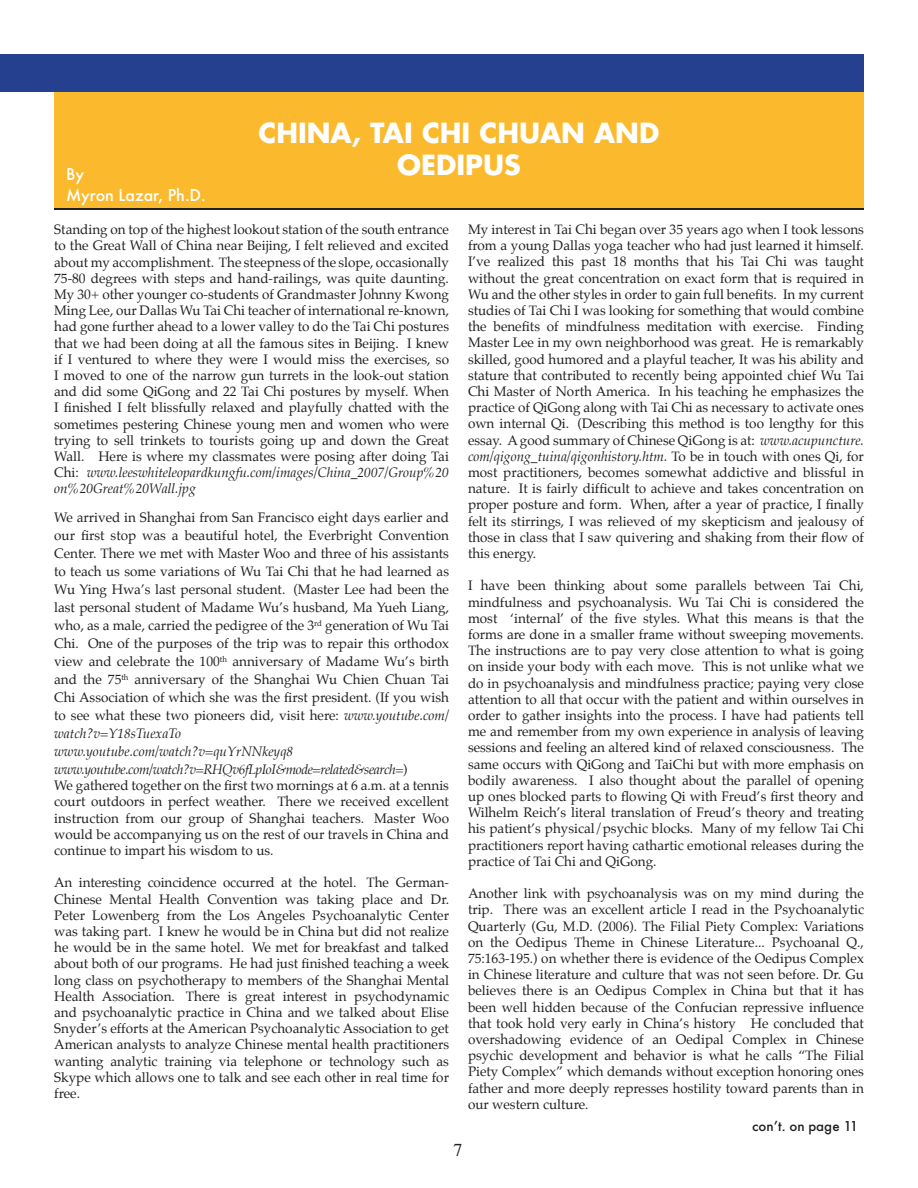
<style>
.page{position:relative;width:918px;height:1188px;background:#fff}
.page>*{position:absolute;margin:0;border:0;box-sizing:border-box;transform-origin:0 0}
.t1{font:700 27px/32.4px "Futura";color:#fff;text-align:center}
.t2{font:500 18px/21.6px "Futura T";color:#fff}
.t3{font:18px "Times";color:#231f20}
.t4{font:500 15px "Futura T";color:#231f20}
.t5{font:13.5px/16.2px "Palatino";color:#231f20;text-align:justify}
.s1{font-style:italic}
</style>
<div class="page">
<div style="left:0;top:54px;width:864px;height:38px;background:#25408f"></div>
<div style="left:54px;top:92px;width:810px;height:117px;background:#fbba2d"></div>
<hr style="left:54px;top:208px;width:810px;height:2px;background:#231f20">
<h2 class="t2" style="left:66px;top:163px;width:141px">By<br>Myron Lazar, Ph.D.</h2>
<h1 class="t1" style="left:259px;top:116px;width:402px">CHINA, TAI CHI CHUAN AND<br>OEDIPUS</h1>
<p class="t5" style="left:54px;top:223px;width:396px">Standing on top of the highest lookout station of the south entrance to the Great Wall of China near Beijing, I felt relieved and excited about my accomplishment. The steepness of the slope, occasionally 75-80 degrees with steps and hand-railings, was quite daunting.<br>My 30+ other younger co-students of Grandmaster Johnny Kwong Ming Lee, our Dallas Wu Tai Chi teacher of international re-known, had gone further ahead to a lower valley to do the Tai Chi postures that we had been doing at all the famous sites in Beijing. I knew if I ventured to where they were I would miss the exercises, so I moved to one of the narrow gun turrets in the look-out station and did some QiGong and 22 Tai Chi postures by myself. When I finished I felt blissfully relaxed and playfully chatted with the sometimes pestering Chinese young men and women who were trying to sell trinkets to tourists going up and down the Great Wall. Here is where my classmates were posing after doing Tai Chi: <span class="s1">www.leeswhiteleopardkungfu.com/images/China_2007/Group%20 on%20Great%20Wall.jpg</span></p>
<p class="t5" style="left:54px;top:510px;width:396px;line-height:18px;text-align:left">We arrived in Shanghai from San Francisco eight days earlier and our first stop was a beautiful hotel, the Everbright Convention Center. There we met with Master Woo and three of his assistants to teach us some variations of Wu Tai Chi that he had learned as Wu Ying Hwa’s last personal student. (Master Lee had been the last personal student of Madame Wu’s husband, Ma Yueh Liang, who, as a male, carried the pedigree of the 3<sup>rd</sup> generation of Wu Tai Chi. One of the purposes of the trip was to repair this orthodox view and celebrate the 100<sup>th</sup> anniversary of Madame Wu’s birth and the 75<sup>th</sup> anniversary of the Shanghai Wu Chien Chuan Tai Chi Association of which she was the first president. (If you wish to see what these two pioneers did, visit here: <span class="s1">www.youtube.com/ watch?v=Y18sTuexaTo<br>www.youtube.com/watch?v=quYrNNkeyq8 www.youtube.com/watch?v=RHQv6fLpIoI&amp;mode=related&amp;search=</span>)</p>
<p class="t5" style="left:54px;top:779px;width:396px">We gathered together on the first two mornings at 6 a.m. at a tennis court outdoors in perfect weather. There we received excellent instruction from our group of Shanghai teachers. Master Woo would be accompanying us on the rest of our travels in China and continue to impart his wisdom to us.</p>
<p class="t5" style="left:54px;top:876px;width:396px">An interesting coincidence occurred at the hotel. The German-Chinese Mental Health Convention was taking place and Dr.<br>Peter Lowenberg from the Los Angeles Psychoanalytic Center was taking part. I knew he would be in China but did not realize he would be in the same hotel. We met for breakfast and talked about both of our programs. He had just finished teaching a week long class on psychotherapy to members of the Shanghai Mental Health Association. There is great interest in psychodynamic and psychoanalytic practice in China and we talked about Elise Snyder’s efforts at the American Psychoanalytic Association to get American analysts to analyze Chinese mental health practitioners wanting analytic training via telephone or technology such as Skype which allows one to talk and see each other in real time for free.</p>
<p class="t5" style="left:468px;top:222px;width:398px">My interest in Tai Chi began over 35 years ago when I took lessons from a young Dallas yoga teacher who had just learned it himself.<br>I’ve realized this past 18 months that his Tai Chi was taught without the great concentration on exact form that is required in Wu and the other styles in order to gain full benefits. In my current studies of Tai Chi I was looking for something that would combine the benefits of mindfulness meditation with exercise. Finding Master Lee in my own neighborhood was great. He is remarkably skilled, good humored and a playful teacher, It was his ability and stature that contributed to recently being appointed chief Wu Tai Chi Master of North America. In his teaching he emphasizes the practice of QiGong along with Tai Chi as necessary to activate ones own internal Qi. (Describing this method is too lengthy for this essay. A good summary of Chinese QiGong is at: <span class="s1">www.acupuncture. com/qigong_tuina/qigonhistory.htm.</span> To be in touch with ones Qi, for most practitioners, becomes somewhat addictive and blissful in nature. It is fairly difficult to achieve and takes concentration on proper posture and form. When, after a year of practice, I finally felt its stirrings, I was relieved of my skepticism and jealousy of those in class that I saw quivering and shaking from their flow of this energy.</p>
<p class="t5" style="left:468px;top:579px;width:398px">I have been thinking about some parallels between Tai Chi, mindfulness and psychoanalysis. Wu Tai Chi is considered the most ‘internal’ of the five styles. What this means is that the forms are done in a smaller frame without sweeping movements.<br>The instructions are to pay very close attention to what is going on inside your body with each move. This is not unlike what we do in psychoanalysis and mindfulness practice; paying very close attention to all that occur with the patient and within ourselves in order to gather insights into the process. I have had patients tell me and remember from my own experience in analysis of leaving sessions and feeling an altered kind of relaxed consciousness. The same occurs with QiGong and TaiChi but with more emphasis on bodily awareness. I also thought about the parallel of opening up ones blocked parts to flowing Qi with Freud’s first theory and Wilhelm Reich’s literal translation of Freud’s theory and treating his patient’s physical/psychic blocks. Many of my fellow Tai Chi practitioners report having cathartic emotional releases during the practice of Tai Chi and QiGong.</p>
<p class="t5" style="left:468px;top:887px;width:398px">Another link with psychoanalysis was on my mind during the trip. There was an excellent article I read in the Psychoanalytic Quarterly (Gu, M.D. (2006). The Filial Piety Complex: Variations on the Oedipus Theme in Chinese Literature... Psychoanal Q., 75:163-195.) on whether there is evidence of the Oedipus Complex in Chinese literature and culture that was not seen before. Dr. Gu believes there is an Oedipus Complex in China but that it has been well hidden because of the Confucian repressive influence that took hold very early in China’s history He concluded that overshadowing evidence of an Oedipal Complex in Chinese psychic development and behavior is what he calls “The Filial Piety Complex” which demands without exception honoring ones father and more deeply represses hostility toward parents than in our western culture.</p>
<p class="t4" style="left:752px;top:1118px;width:108px">con’t. on page 11</p>
<h2 class="t3" style="left:454px;top:1133px;width:10px">7</h2>
</div>
